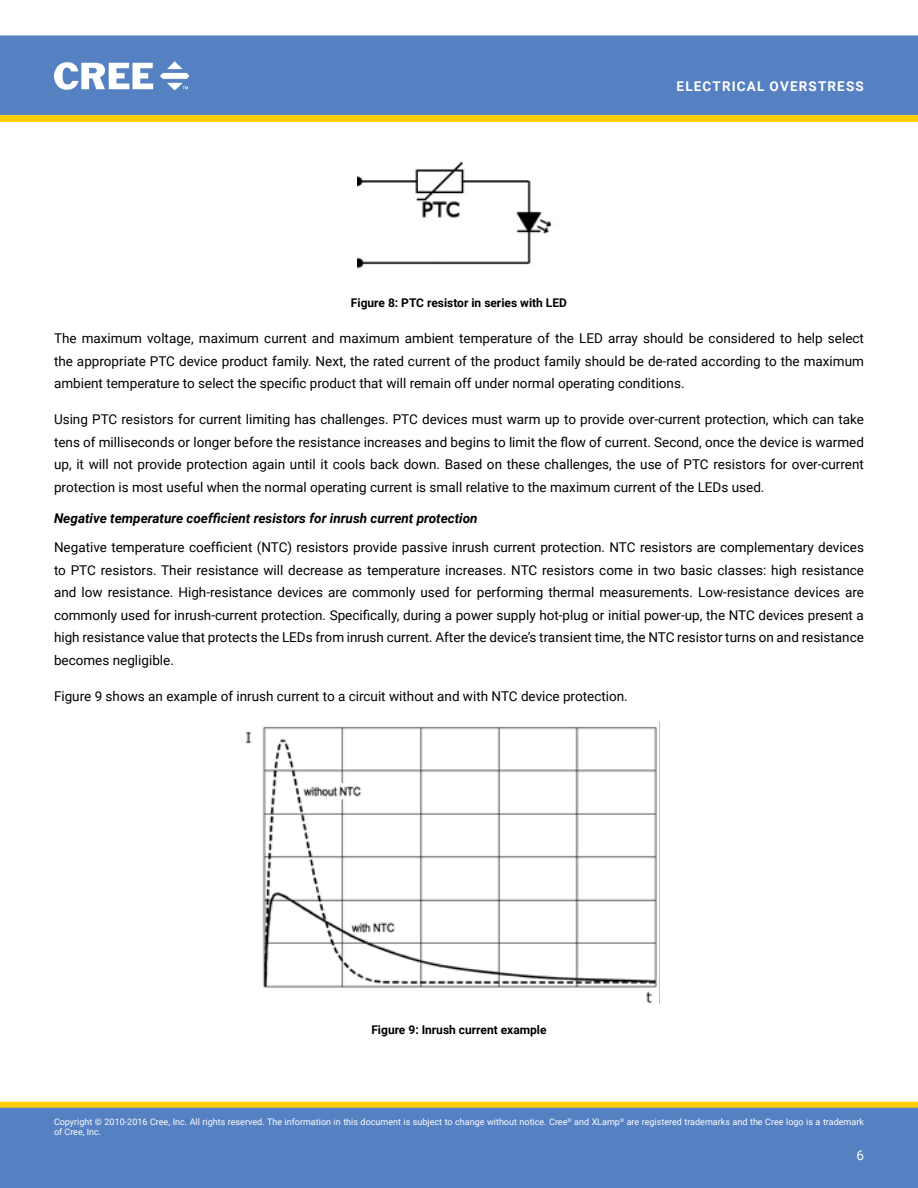
<style>
.page{position:relative;width:918px;height:1188px;background:#fff}
.page>*{position:absolute;margin:0;border:0;box-sizing:border-box;transform-origin:0 0}
.t1{font:13.5px/22.5px "Roboto";color:#000;text-align:justify}
.t2{font:italic 700 13.5px "Roboto";color:#000}
.t3{font:700 13.5px "Roboto";letter-spacing:.085em;color:#fff}
.t4{font:13.5px "Roboto";color:#fff}
.t5{font:700 12px "Roboto";color:#000}
.t6{font:9px/10.8px "Roboto";color:#fff}
</style>
<div class="page">
<div style="left:0;top:35px;width:918px;height:80px;background:#5580c1"></div>
<img style="left:55px;top:62px;width:134px;height:28px">
<div style="left:1px;top:1102px;width:916px;height:6px;background:#ffce06"></div>
<div style="left:0;top:1102px;width:918px;height:6px;border:1px solid #ffce06"></div>
<div style="left:0;top:1108px;width:918px;height:80px;background:#5580c1"></div>
<svg style="left:0;top:115px;width:918px;height:7px;background:#fece08"></svg>
<img style="left:357px;top:161px;width:195px;height:108px">
<img style="left:245px;top:722px;width:415px;height:281px">
<p class="t3" style="left:677px;top:77px;width:189px">Electrical Overstress</p>
<p class="t5" style="left:351px;top:294px;width:218px">Figure 8: PTC resistor in series with LED</p>
<p class="t1" style="left:54px;top:327px;width:812px">The maximum voltage, maximum current and maximum ambient temperature of the LED array should be considered to help select the appropriate PTC device product family. Next, the rated current of the product family should be de‑rated according to the maximum ambient temperature to select the specific product that will remain off under normal operating conditions.</p>
<p class="t1" style="left:54px;top:408px;width:812px">Using PTC resistors for current limiting has challenges. PTC devices must warm up to provide over‑current protection, which can take tens of milliseconds or longer before the resistance increases and begins to limit the flow of current. Second, once the device is warmed up, it will not provide protection again until it cools back down. Based on these challenges, the use of PTC resistors for over‑current protection is most useful when the normal operating current is small relative to the maximum current of the LEDs used.</p>
<p class="t2" style="left:54px;top:509px;width:425px">Negative temperature coefficient resistors for inrush current protection</p>
<p class="t1" style="left:54px;top:536px;width:812px">Negative temperature coefficient (NTC) resistors provide passive inrush current protection. NTC resistors are complementary devices to PTC resistors. Their resistance will decrease as temperature increases. NTC resistors come in two basic classes: high resistance and low resistance. High‑resistance devices are commonly used for performing thermal measurements. Low‑resistance devices are commonly used for inrush‑current protection. Specifically, during a power supply hot-plug or initial power-up, the NTC devices present a high resistance value that protects the LEDs from inrush current. After the device’s transient time, the NTC resistor turns on and resistance becomes negligible.</p>
<p class="t1" style="left:54px;top:684px;width:575px">Figure 9 shows an example of inrush current to a circuit without and with NTC device protection.</p>
<p class="t5" style="left:371px;top:1021px;width:177px">Figure 9: Inrush current example</p>
<p class="t6" style="left:54px;top:1116px;width:811px">Copyright © 2010-2016 Cree, Inc. All rights reserved. The information in this document is subject to change without notice. Cree<sup>®</sup> and XLamp<sup>®</sup> are registered trademarks and the Cree logo is a trademark of Cree, Inc.</p>
<p class="t4" style="left:856px;top:1145px;width:9px">6</p>
</div>
